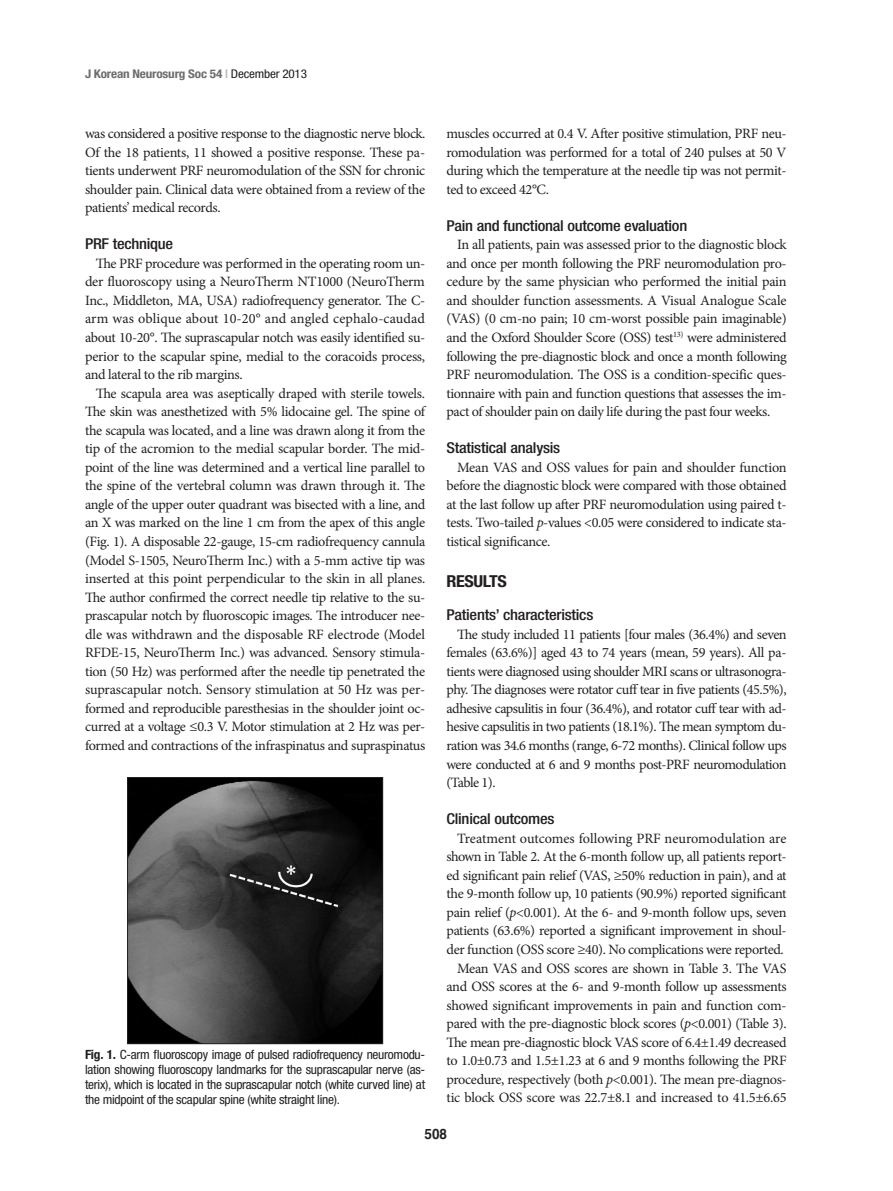
<style>
.page{position:relative;width:893px;height:1191px;background:#fff}
.page>*{position:absolute;margin:0;border:0;box-sizing:border-box;transform-origin:0 0}
.중제_JKNS{font:700 condensed 16.5px "Helvetica Neue LT Std";letter-spacing:-.025em;color:#231f20;scale:1.1 1}
.소제목_JKNS{font:500 condensed 15px "Helvetica Neue LT Std";letter-spacing:-.015em;color:#231f20;scale:1.1 1}
.본문_JKNS{font:14.25px/18.6px "Minion Pro";letter-spacing:-.025em;color:#231f20;text-align:justify}
.t1{font:700 14.25px "Helvetica";color:#231f20;scale:.95 1}
.사진설명_JKNS{font:condensed 12.75px/15px "Helvetica Neue LT Std";letter-spacing:-.02em;color:#231f20;text-align:justify;scale:1.05 1}
.t2{font:700 condensed 12px "Helvetica Neue LT Std";letter-spacing:-.015em;color:#6c6d70;scale:1.1 1}
.s1{color:#bcbdc0}
.s2{font-weight:400;color:#231f20}
.s3{font-weight:700}
.s4{font-style:italic}
</style>
<div class="page">
<img style="left:129px;top:779px;width:252px;height:263px">
<div style="left:127px;top:777px;width:256px;height:267px;border:1px solid #231f20"></div>
<p class="t2" style="left:85px;top:66px;width:203px">J Korean Neurosurg Soc 54 <span class="s1">|</span> <span class="s2">December 2013</span></p>
<p class="본문_JKNS" style="left:85px;top:124px;width:342px">was considered a positive response to the diagnostic nerve block.<br>Of the 18 patients, 11 showed a positive response. These pa&shy;tients underwent PRF neuromodulation of the SSN for chronic shoulder pain. Clinical data were obtained from a review of the patients’ medical records.</p>
<p class="소제목_JKNS" style="left:85px;top:235px;width:82px">PRF technique</p>
<p class="본문_JKNS" style="left:85px;top:254px;width:342px;text-indent:11px">The PRF procedure was performed in the operating room un&shy;der fluoroscopy using a NeuroTherm NT1000 (NeuroTherm Inc., Middleton, MA, USA) radiofrequency generator. The C&shy;arm was oblique about 10-20° and angled cephalo-caudad about 10-20°. The suprascapular notch was easily identified su&shy;perior to the scapular spine, medial to the coracoids process, and lateral to the rib margins.</p>
<p class="본문_JKNS" style="left:85px;top:384px;width:342px;text-indent:11px">The scapula area was aseptically draped with sterile towels.<br>The skin was anesthetized with 5% lidocaine gel. The spine of the scapula was located, and a line was drawn along it from the tip of the acromion to the medial scapular border. The mid&shy;point of the line was determined and a vertical line parallel to the spine of the vertebral column was drawn through it. The angle of the upper outer quadrant was bisected with a line, and an X was marked on the line 1 cm from the apex of this angle (Fig. 1). A disposable 22-gauge, 15-cm radiofrequency cannula (Model S-1505, NeuroTherm Inc.) with a 5-mm active tip was inserted at this point perpendicular to the skin in all planes.<br>The author confirmed the correct needle tip relative to the su&shy;prascapular notch by fluoroscopic images. The introducer nee&shy;dle was withdrawn and the disposable RF electrode (Model RFDE-15, NeuroTherm Inc.) was advanced. Sensory stimula&shy;tion (50 Hz) was performed after the needle tip penetrated the suprascapular notch. Sensory stimulation at 50 Hz was per&shy;formed and reproducible paresthesias in the shoulder joint oc&shy;curred at a voltage ≤0.3 V. Motor stimulation at 2 Hz was per&shy;formed and contractions of the infraspinatus and supraspinatus</p>
<p class="사진설명_JKNS" style="left:85px;top:1046px;width:325px"><span class="s3">Fig. 1.</span> C-arm fluoroscopy image of pulsed radiofrequency neuromodu&shy;lation showing fluoroscopy landmarks for the suprascapular nerve (as&shy;terix), which is located in the suprascapular notch (white curved line) at the midpoint of the scapular spine (white straight line).</p>
<p class="본문_JKNS" style="left:446px;top:124px;width:342px">muscles occurred at 0.4 V. After positive stimulation, PRF neu&shy;romodulation was performed for a total of 240 pulses at 50 V during which the temperature at the needle tip was not permit&shy;ted to exceed 42°C.</p>
<p class="소제목_JKNS" style="left:446px;top:216px;width:220px">Pain and functional outcome evaluation</p>
<p class="본문_JKNS" style="left:446px;top:235px;width:342px;text-indent:11px">In all patients, pain was assessed prior to the diagnostic block and once per month following the PRF neuromodulation pro&shy;cedure by the same physician who performed the initial pain and shoulder function assessments. A Visual Analogue Scale (VAS) (0 cm-no pain; 10 cm-worst possible pain imaginable) and the Oxford Shoulder Score (OSS) test<sup>13)</sup> were administered following the pre-diagnostic block and once a month following PRF neuromodulation. The OSS is a condition-specific ques&shy;tionnaire with pain and function questions that assesses the im&shy;pact of shoulder pain on daily life during the past four weeks.</p>
<p class="소제목_JKNS" style="left:446px;top:439px;width:105px">Statistical analysis</p>
<p class="본문_JKNS" style="left:446px;top:458px;width:342px;text-indent:11px">Mean VAS and OSS values for pain and shoulder function before the diagnostic block were compared with those obtained at the last follow up after PRF neuromodulation using paired t&shy;tests. Two-tailed <span class="s4">p</span>-values &lt;0.05 were considered to indicate sta&shy;tistical significance.</p>
<p class="중제_JKNS" style="left:446px;top:571px;width:56px">RESULTS</p>
<p class="소제목_JKNS" style="left:446px;top:606px;width:135px">Patients’ characteristics</p>
<p class="본문_JKNS" style="left:446px;top:625px;width:342px;text-indent:11px">The study included 11 patients [four males (36.4%) and seven females (63.6%)] aged 43 to 74 years (mean, 59 years). All pa&shy;tients were diagnosed using shoulder MRI scans or ultrasonogra&shy;phy. The diagnoses were rotator cuff tear in five patients (45.5%), adhesive capsulitis in four (36.4%), and rotator cuff tear with ad&shy;hesive capsulitis in two patients (18.1%). The mean symptom du&shy;ration was 34.6 months (range, 6-72 months). Clinical follow ups were conducted at 6 and 9 months post-PRF neuromodulation (Table 1).</p>
<p class="소제목_JKNS" style="left:446px;top:810px;width:100px">Clinical outcomes</p>
<p class="본문_JKNS" style="left:446px;top:829px;width:342px;text-indent:11px">Treatment outcomes following PRF neuromodulation are shown in Table 2. At the 6-month follow up, all patients report&shy;ed significant pain relief (VAS, ≥50% reduction in pain), and at the 9-month follow up, 10 patients (90.9%) reported significant pain relief (<span class="s4">p</span>&lt;0.001). At the 6- and 9-month follow ups, seven patients (63.6%) reported a significant improvement in shoul&shy;der function (OSS score ≥40). No complications were reported.</p>
<p class="본문_JKNS" style="left:446px;top:958px;width:342px;text-indent:11px">Mean VAS and OSS scores are shown in Table 3. The VAS and OSS scores at the 6- and 9-month follow up assessments showed significant improvements in pain and function com&shy;pared with the pre-diagnostic block scores (<span class="s4">p</span>&lt;0.001) (Table 3).<br>The mean pre-diagnostic block VAS score of 6.4±1.49 decreased to 1.0±0.73 and 1.5±1.23 at 6 and 9 months following the PRF procedure, respectively (both <span class="s4">p</span>&lt;0.001). The mean pre-diagnos&shy;tic block OSS score was 22.7±8.1 and increased to 41.5±6.65</p>
<p class="t1" style="left:425px;top:1123px;width:25px">508</p>
</div>
